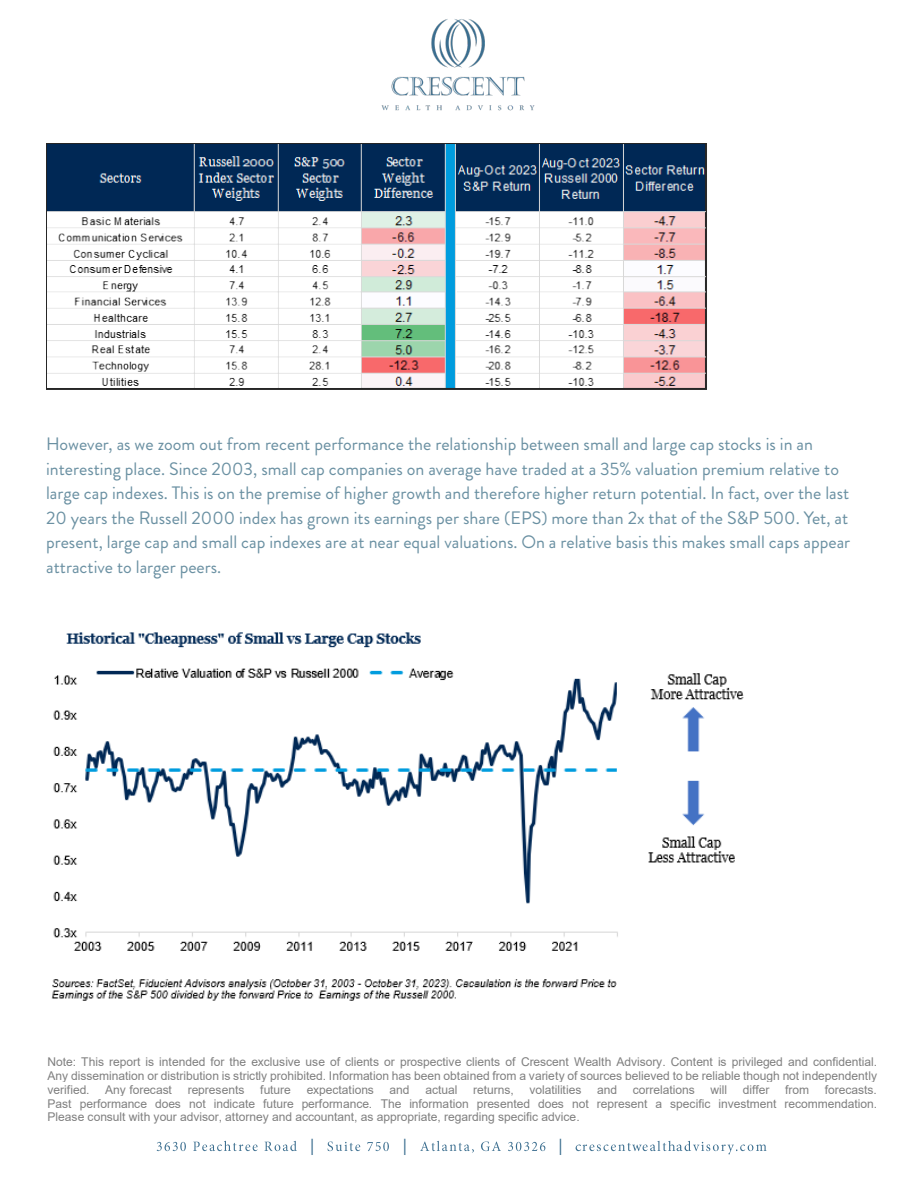
<style>
.page{position:relative;width:918px;height:1188px;background:#fff}
.page>*{position:absolute;margin:0;border:0;box-sizing:border-box;transform-origin:0 0}
.t1{font:18px/24.6px "Brandon Grotesque";color:#6a90a2}
.t2{font:13.5px "Times New Roman";color:#3b6e8f}
.t3{font:12px/13.8px "Arial";letter-spacing:-.005em;color:#7f7f7f;text-align:justify}
</style>
<div class="page">
<img style="left:157px;top:1140px;width:140px;height:12px">
<img style="left:328px;top:1141px;width:61px;height:11px">
<img style="left:420px;top:1140px;width:126px;height:13px">
<img style="left:576px;top:1144px;width:7px;height:8px">
<img style="left:583px;top:1143px;width:48px;height:9px">
<img style="left:632px;top:1144px;width:11px;height:7px">
<img style="left:643px;top:1140px;width:124px;height:15px">
<img style="left:677px;top:1140px;width:15px;height:15px">
<img style="left:381px;top:19px;width:154px;height:92px">
<img style="left:46px;top:143px;width:661px;height:247px">
<img style="left:51px;top:632px;width:693px;height:369px">
<p class="t1" style="left:46px;top:432px;width:806px">However, as we zoom out from recent performance the relationship between small and large cap stocks is in an interesting place. Since 2003, small cap companies on average have traded at a 35% valuation premium relative to large cap indexes. This is on the premise of higher growth and therefore higher return potential. In fact, over the last 20 years the Russell 2000 index has grown its earnings per share (EPS) more than 2x that of the S&amp;P 500. Yet, at present, large cap and small cap indexes are at near equal valuations. On a relative basis this makes small caps appear attractive to larger peers.</p>
<p class="t3" style="left:48px;top:1055px;width:831px">Note: This report is intended for the exclusive use of clients or prospective clients of Crescent Wealth Advisory. Content is privileged and confidential.<br>Any dissemination or distribution is strictly prohibited. Information has been obtained from a variety of sources believed to be reliable though not independently verified.</p>
<p class="t3" style="left:47px;top:1083px;width:831px;text-indent:777px">forecasts.<br>Past performance does not indicate future performance. The information presented does not represent a specific investment recommendation.<br>Please consult with your advisor, attorney and accountant, as appropriate, regarding specific advice.</p>
<p class="t2" style="left:308px;top:1137px;width:11px">│</p>
<p class="t2" style="left:400px;top:1137px;width:11px">│</p>
<p class="t2" style="left:556px;top:1137px;width:11px">│</p>
<p class="t3" style="left:105px;top:1083px;width:68px">Any forecast</p>
<p class="t3" style="left:188px;top:1083px;width:58px">represents</p>
<p class="t3" style="left:260px;top:1083px;width:32px">future</p>
<p class="t3" style="left:307px;top:1083px;width:69px">expectations</p>
<p class="t3" style="left:390px;top:1083px;width:22px">and</p>
<p class="t3" style="left:425px;top:1083px;width:34px">actual</p>
<p class="t3" style="left:473px;top:1083px;width:42px">returns,</p>
<p class="t3" style="left:529px;top:1083px;width:54px">volatilities</p>
<p class="t3" style="left:597px;top:1083px;width:22px">and</p>
<p class="t3" style="left:633px;top:1083px;width:63px">correlations</p>
<p class="t3" style="left:711px;top:1083px;width:18px">will</p>
<p class="t3" style="left:743px;top:1083px;width:28px">differ</p>
<p class="t3" style="left:785px;top:1083px;width:26px">from</p>
</div>
